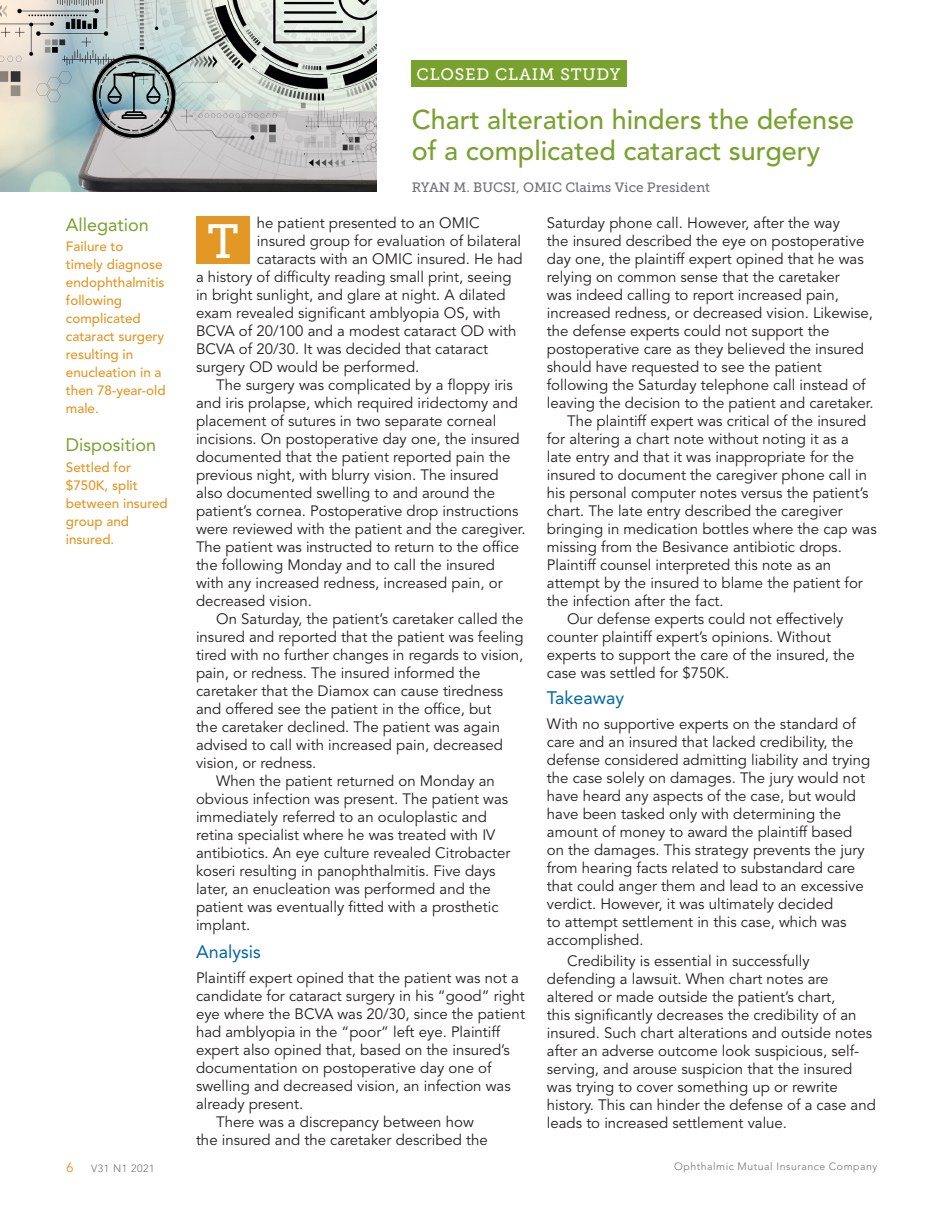
<style>
.page{position:relative;width:945px;height:1215px;background:#fff}
.page>*{position:absolute;margin:0;border:0;box-sizing:border-box;transform-origin:0 0}
.t1{font:48px "Museo Slab 500";color:#fff}
.t2{font:500 27px/31.5px "Avenir LT Std";color:#78a22d}
.t3{font:18px "Avenir LT Std";color:#78a22d}
.t4{font:18px "Avenir LT Std";color:#0068a8}
.t5{font:16.5px "Museo Slab 500";letter-spacing:.05em;color:#fff}
.t6{font:15px/18px "Avenir LT Std";color:#231f20}
.t7{font:500 13.5px/18px "Avenir LT Std";color:#e39724}
.t8{font:13.5px "Museo Slab 500";color:#717074}
.t9{font:13.5px "Avenir LT Std";color:#e39724}
.t10{font:300 10.5px "Avenir LT Std";letter-spacing:.05em;color:#717074}
</style>
<div class="page">
<div style="left:411px;top:60px;width:216px;height:27px;background:#78a22d"></div>
<div style="left:196px;top:217px;width:54px;height:47px;background:#e39724"></div>
<img style="left:0;top:0;width:377px;height:192px">
<p class="t3" style="left:66px;top:214px;width:85px">Allegation</p>
<p class="t7" style="left:66px;top:238px;width:101px">Failure to<br>timely diagnose endophthalmitis following complicated cataract surgery resulting in enucleation in a then 78-year-old male.</p>
<p class="t3" style="left:66px;top:434px;width:92px">Disposition</p>
<p class="t7" style="left:66px;top:458px;width:104px">Settled for $750K, split between insured group and insured.</p>
<p class="t5" style="left:417px;top:65px;width:206px">CLOSED CLAIM STUDY</p>
<h2 class="t2" style="left:412px;top:104px;width:444px">Chart alteration hinders the defense of a complicated cataract surgery</h2>
<p class="t8" style="left:412px;top:179px;width:300px">RYAN M. BUCSI, OMIC Claims Vice President</p>
<p class="t6" style="left:257px;top:214px;width:224px">he patient presented to an OMIC</p>
<p class="t6" style="left:257px;top:232px;width:266px">insured group for evaluation of bilateral</p>
<p class="t6" style="left:257px;top:250px;width:267px">cataracts with an OMIC insured. He had</p>
<p class="t6" style="left:196px;top:268px;width:317px">a history of difficulty reading small print, seeing</p>
<p class="t6" style="left:196px;top:286px;width:311px">in bright sunlight, and glare at night. A dilated</p>
<p class="t6" style="left:196px;top:304px;width:306px">exam revealed significant amblyopia OS, with</p>
<p class="t6" style="left:196px;top:322px;width:322px">BCVA of 20/100 and a modest cataract OD with</p>
<p class="t6" style="left:196px;top:340px;width:294px">BCVA of 20/30. It was decided that cataract</p>
<p class="t6" style="left:196px;top:358px;width:225px">surgery OD would be performed.</p>
<p class="t6" style="left:216px;top:376px;width:298px">The surgery was complicated by a floppy iris</p>
<p class="t6" style="left:196px;top:394px;width:323px">and iris prolapse, which required iridectomy and</p>
<p class="t6" style="left:196px;top:412px;width:302px">placement of sutures in two separate corneal</p>
<p class="t6" style="left:196px;top:430px;width:325px">incisions. On postoperative day one, the insured</p>
<p class="t6" style="left:196px;top:448px;width:316px">documented that the patient reported pain the</p>
<p class="t6" style="left:196px;top:466px;width:304px">previous night, with blurry vision. The insured</p>
<p class="t6" style="left:196px;top:484px;width:301px">also documented swelling to and around the</p>
<p class="t6" style="left:196px;top:502px;width:324px">patient’s cornea. Postoperative drop instructions</p>
<p class="t6" style="left:196px;top:520px;width:331px">were reviewed with the patient and the caregiver.</p>
<p class="t6" style="left:196px;top:538px;width:325px">The patient was instructed to return to the office</p>
<p class="t6" style="left:196px;top:556px;width:300px">the following Monday and to call the insured</p>
<p class="t6" style="left:196px;top:574px;width:308px">with any increased redness, increased pain, or</p>
<p class="t6" style="left:196px;top:592px;width:117px">decreased vision.</p>
<p class="t6" style="left:216px;top:610px;width:309px">On Saturday, the patient’s caretaker called the</p>
<p class="t6" style="left:196px;top:628px;width:329px">insured and reported that the patient was feeling</p>
<p class="t6" style="left:196px;top:646px;width:329px">tired with no further changes in regards to vision,</p>
<p class="t6" style="left:196px;top:664px;width:286px">pain, or redness. The insured informed the</p>
<p class="t6" style="left:196px;top:682px;width:309px">caretaker that the Diamox can cause tiredness</p>
<p class="t6" style="left:196px;top:700px;width:297px">and offered see the patient in the office, but</p>
<p class="t6" style="left:196px;top:718px;width:306px">the caretaker declined. The patient was again</p>
<p class="t6" style="left:196px;top:736px;width:308px">advised to call with increased pain, decreased</p>
<p class="t6" style="left:196px;top:754px;width:122px">vision, or redness.</p>
<p class="t6" style="left:216px;top:772px;width:280px">When the patient returned on Monday an</p>
<p class="t6" style="left:196px;top:790px;width:314px">obvious infection was present. The patient was</p>
<p class="t6" style="left:196px;top:808px;width:293px">immediately referred to an oculoplastic and</p>
<p class="t6" style="left:196px;top:826px;width:301px">retina specialist where he was treated with IV</p>
<p class="t6" style="left:196px;top:844px;width:316px">antibiotics. An eye culture revealed Citrobacter</p>
<p class="t6" style="left:196px;top:862px;width:301px">koseri resulting in panophthalmitis. Five days</p>
<p class="t6" style="left:196px;top:880px;width:296px">later, an enucleation was performed and the</p>
<p class="t6" style="left:196px;top:898px;width:304px">patient was eventually fitted with a prosthetic</p>
<p class="t6" style="left:196px;top:916px;width:56px">implant.</p>
<p class="t4" style="left:196px;top:942px;width:66px">Analysis</p>
<p class="t6" style="left:196px;top:969px;width:324px">Plaintiff expert opined that the patient was not a</p>
<p class="t6" style="left:196px;top:987px;width:330px">candidate for cataract surgery in his “good” right</p>
<p class="t6" style="left:196px;top:1005px;width:330px">eye where the BCVA was 20/30, since the patient</p>
<p class="t6" style="left:196px;top:1023px;width:306px">had amblyopia in the “poor” left eye. Plaintiff</p>
<p class="t6" style="left:196px;top:1041px;width:315px">expert also opined that, based on the insured’s</p>
<p class="t6" style="left:196px;top:1059px;width:297px">documentation on postoperative day one of</p>
<p class="t6" style="left:196px;top:1077px;width:316px">swelling and decreased vision, an infection was</p>
<p class="t6" style="left:196px;top:1095px;width:109px">already present.</p>
<p class="t6" style="left:216px;top:1113px;width:259px">There was a discrepancy between how</p>
<p class="t6" style="left:196px;top:1131px;width:293px">the insured and the caretaker described the</p>
<p class="t6" style="left:547px;top:214px;width:295px">Saturday phone call. However, after the way</p>
<p class="t6" style="left:547px;top:232px;width:319px">the insured described the eye on postoperative</p>
<p class="t6" style="left:547px;top:250px;width:318px">day one, the plaintiff expert opined that he was</p>
<p class="t6" style="left:547px;top:268px;width:295px">relying on common sense that the caretaker</p>
<p class="t6" style="left:547px;top:286px;width:294px">was indeed calling to report increased pain,</p>
<p class="t6" style="left:547px;top:304px;width:328px">increased redness, or decreased vision. Likewise,</p>
<p class="t6" style="left:547px;top:322px;width:284px">the defense experts could not support the</p>
<p class="t6" style="left:547px;top:340px;width:319px">postoperative care as they believed the insured</p>
<p class="t6" style="left:547px;top:358px;width:277px">should have requested to see the patient</p>
<p class="t6" style="left:547px;top:376px;width:320px">following the Saturday telephone call instead of</p>
<p class="t6" style="left:547px;top:394px;width:328px">leaving the decision to the patient and caretaker.</p>
<p class="t6" style="left:567px;top:412px;width:301px">The plaintiff expert was critical of the insured</p>
<p class="t6" style="left:547px;top:430px;width:304px">for altering a chart note without noting it as a</p>
<p class="t6" style="left:547px;top:448px;width:309px">late entry and that it was inappropriate for the</p>
<p class="t6" style="left:547px;top:466px;width:322px">insured to document the caregiver phone call in</p>
<p class="t6" style="left:547px;top:484px;width:323px">his personal computer notes versus the patient’s</p>
<p class="t6" style="left:547px;top:502px;width:297px">chart. The late entry described the caregiver</p>
<p class="t6" style="left:547px;top:520px;width:331px">bringing in medication bottles where the cap was</p>
<p class="t6" style="left:547px;top:538px;width:296px">missing from the Besivance antibiotic drops.</p>
<p class="t6" style="left:547px;top:556px;width:286px">Plaintiff counsel interpreted this note as an</p>
<p class="t6" style="left:547px;top:574px;width:318px">attempt by the insured to blame the patient for</p>
<p class="t6" style="left:547px;top:592px;width:178px">the infection after the fact.</p>
<p class="t6" style="left:567px;top:610px;width:278px">Our defense experts could not effectively</p>
<p class="t6" style="left:547px;top:628px;width:286px">counter plaintiff expert’s opinions. Without</p>
<p class="t6" style="left:547px;top:646px;width:310px">experts to support the care of the insured, the</p>
<p class="t6" style="left:547px;top:664px;width:184px">case was settled for $750K.</p>
<p class="t4" style="left:547px;top:688px;width:79px">Takeaway</p>
<p class="t6" style="left:547px;top:715px;width:325px">With no supportive experts on the standard of care and an insured that lacked credibility, the defense considered admitting liability and trying the case solely on damages. The jury would not have heard any aspects of the case, but would have been tasked only with determining the amount of money to award the plaintiff based on the damages. This strategy prevents the jury from hearing facts related to substandard care that could anger them and lead to an excessive verdict. However, it was ultimately decided<br>to attempt settlement in this case, which was accomplished.</p>
<p class="t6" style="left:547px;top:952px;width:330px;text-indent:20px">Credibility is essential in successfully defending a lawsuit. When chart notes are altered or made outside the patient’s chart,<br>this significantly decreases the credibility of an insured. Such chart alterations and outside notes after an adverse outcome look suspicious, self&shy;serving, and arouse suspicion that the insured was trying to cover something up or rewrite history. This can hinder the defense of a case and leads to increased settlement value.</p>
<h1 class="t1" style="left:207px;top:215px;width:33px">T</h1>
<p class="t9" style="left:66px;top:1160px;width:9px">6</p>
<p class="t10" style="left:91px;top:1162px;width:65px">V31 N1 2021</p>
<p class="t10" style="left:674px;top:1160px;width:205px">Ophthalmic Mutual Insurance Company</p>
</div>
